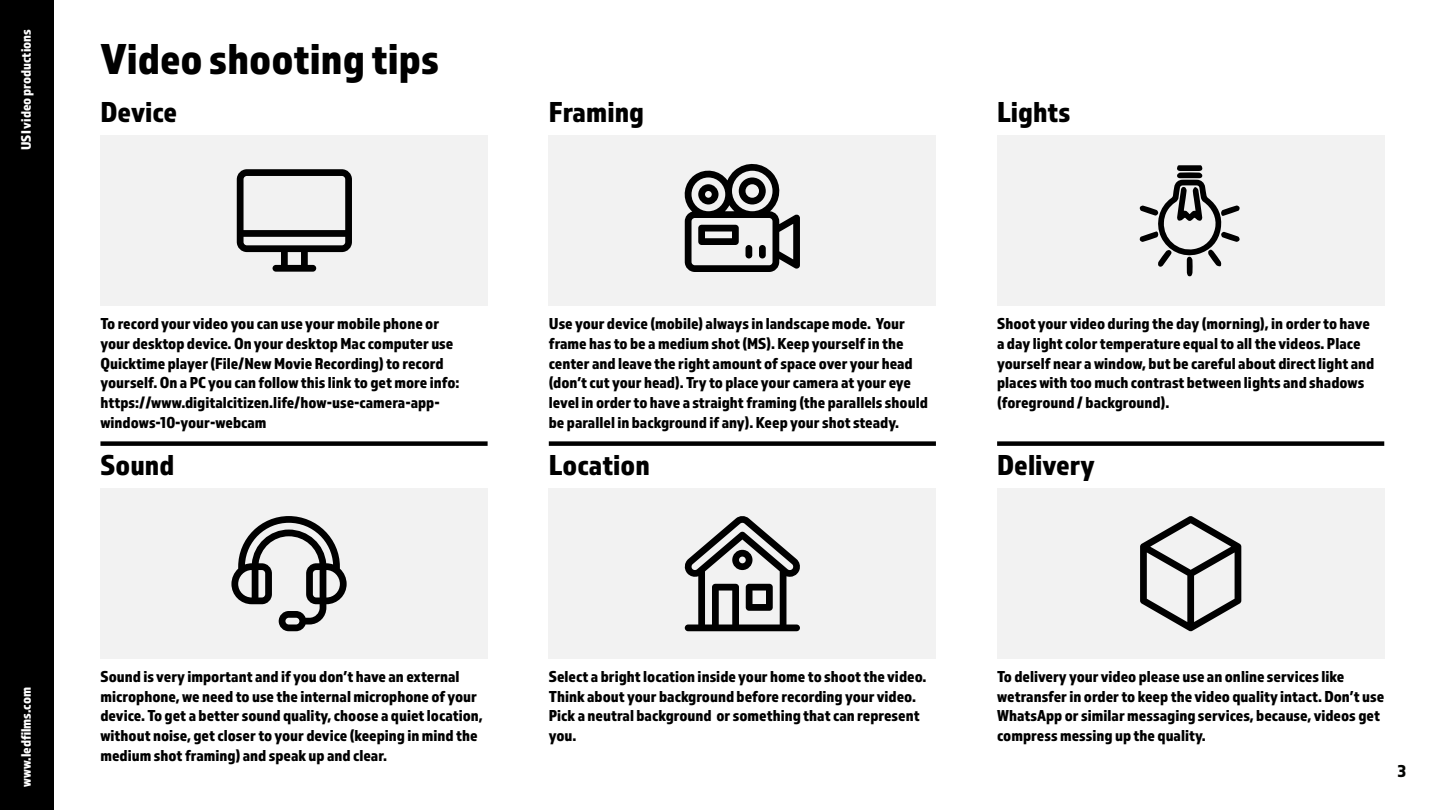
<style>
.page{position:relative;width:1440px;height:810px;background:#fff}
.page>*{position:absolute;margin:0;border:0;box-sizing:border-box;transform-origin:0 0}
.t1{font:45px "Almaq Refined";color:#000}
.t2{font:30px "Almaq Refined";color:#000}
.t3{font:18px "Almaq Refined";color:#040503}
.t4{font:16.5px/19.8px "Almaq Refined";color:#000}
.t5{font:14.25px "Almaq Refined";color:#fff}
</style>
<div class="page">
<div style="left:100px;top:136px;width:388px;height:170px;background:#f2f2f2"></div>
<div style="left:100px;top:488px;width:388px;height:171px;background:#f2f2f2"></div>
<div style="left:549px;top:136px;width:387px;height:170px;background:#f2f2f2"></div>
<div style="left:549px;top:488px;width:387px;height:171px;background:#f2f2f2"></div>
<div style="left:997px;top:136px;width:387px;height:170px;background:#f2f2f2"></div>
<div style="left:997px;top:488px;width:387px;height:171px;background:#f2f2f2"></div>
<div style="left:100px;top:441px;width:388px;height:5px;background:#000"></div>
<div style="left:549px;top:441px;width:387px;height:5px;background:#000"></div>
<div style="left:997px;top:441px;width:387px;height:5px;background:#000"></div>
<svg style="left:684px;top:516px;width:116px;height:115px"></svg>
<svg style="left:684px;top:164px;width:116px;height:108px"></svg>
<div style="left:759px;top:245px;width:7px;height:13px;background:#000;border-radius:3px"></div>
<div style="left:746px;top:245px;width:6px;height:13px;background:#000;border-radius:3px"></div>
<svg style="left:1140px;top:516px;width:101px;height:115px"></svg>
<svg style="left:231px;top:516px;width:116px;height:115px"></svg>
<svg style="left:1138px;top:165px;width:104px;height:281px"></svg>
<svg style="left:237px;top:169px;width:115px;height:103px"></svg>
<div style="left:0;top:0;width:54px;height:810px;background:#000"></div>
<p class="t5" style="left:18px;top:150px;width:122px;rotate:-90deg">USI video productions</p>
<p class="t1" style="left:100px;top:32px;width:340px">Video shooting tips</p>
<p class="t2" style="left:100px;top:94px;width:78px">Device</p>
<p class="t4" style="left:100px;top:313px;width:361px">To record your video you can use your mobile phone or your desktop device. On your desktop Mac computer use Quicktime player (File/New Movie Recording) to record yourself. On a PC you can follow this link to get more info: https://www.digitalcitizen.life/how-use-camera-app&shy;windows-10-your-webcam</p>
<p class="t2" style="left:100px;top:447px;width:75px">Sound</p>
<p class="t2" style="left:549px;top:94px;width:97px">Framing</p>
<p class="t2" style="left:997px;top:94px;width:75px">Lights</p>
<p class="t4" style="left:549px;top:313px;width:381px">Use your device (mobile) always in landscape mode. Your frame has to be a medium shot (MS). Keep yourself in the center and leave the right amount of space over your head (don’t cut your head). Try to place your camera at your eye level in order to have a straight framing (the parallels should be parallel in background if any). Keep your shot steady.</p>
<p class="t2" style="left:549px;top:447px;width:103px">Location</p>
<p class="t4" style="left:997px;top:313px;width:379px">Shoot your video during the day (morning), in order to have a day light color temperature equal to all the videos. Place yourself near a window, but be careful about direct light and places with too much contrast between lights and shadows (foreground / background).</p>
<p class="t2" style="left:997px;top:447px;width:99px">Delivery</p>
<p class="t5" style="left:18px;top:787px;width:101px;rotate:-90deg">www.ledfilms.com</p>
<p class="t4" style="left:100px;top:666px;width:384px">Sound is very important and if you don’t have an external microphone, we need to use the internal microphone of your device. To get a better sound quality, choose a quiet location, without noise, get closer to your device (keeping in mind the medium shot framing) and speak up and clear.</p>
<p class="t4" style="left:549px;top:666px;width:379px">Select a bright location inside your home to shoot the video.<br>Think about your background before recording your video.<br>Pick a neutral background or something that can represent you.</p>
<p class="t4" style="left:997px;top:666px;width:389px">To delivery your video please use an online services like wetransfer in order to keep the video quality intact. Don’t use WhatsApp or similar messaging services, because, videos get compress messing up the quality.</p>
<p class="t3" style="left:1398px;top:760px;width:10px">3</p>
</div>
